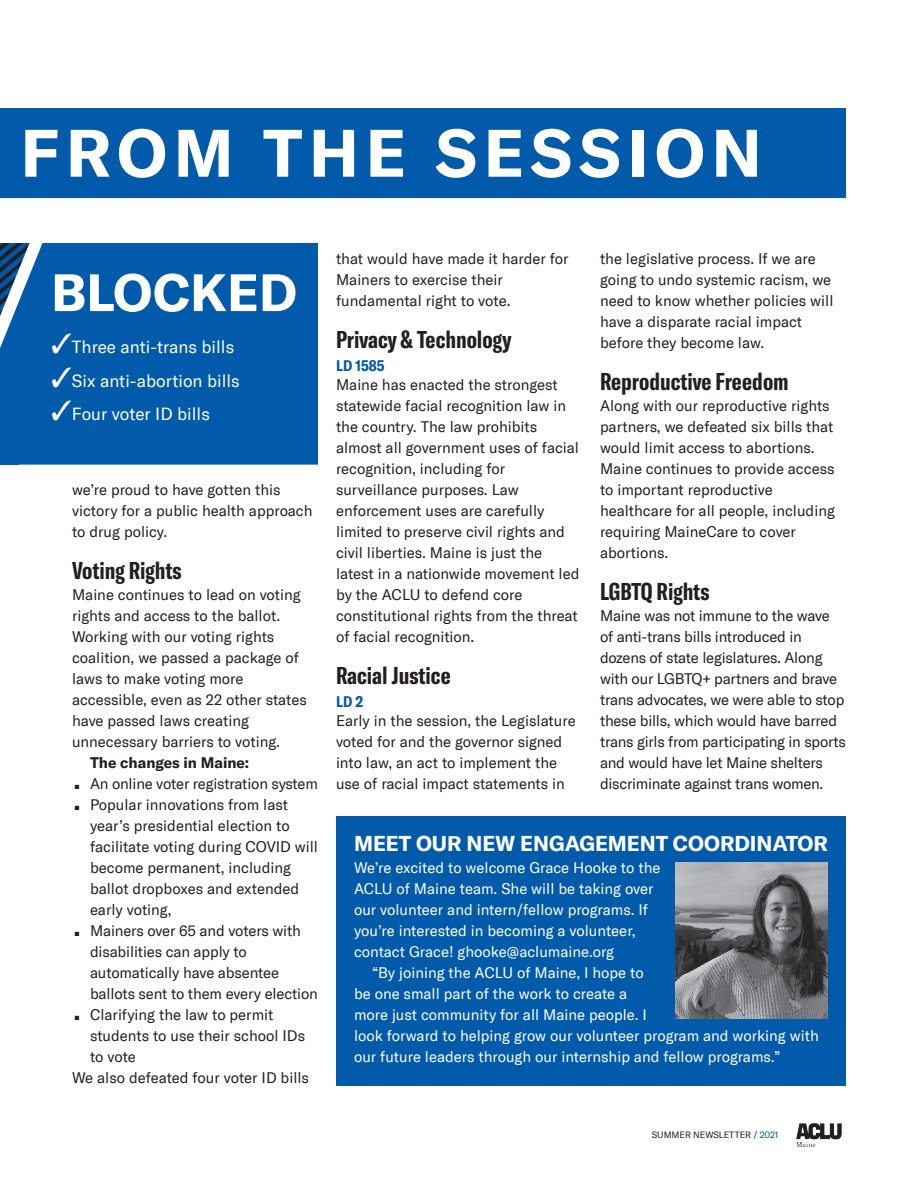
<style>
.page{position:relative;width:918px;height:1188px;background:#fff}
.page>*{position:absolute;margin:0;border:0;box-sizing:border-box;transform-origin:0 0}
.t1{font:700 66px "GT America";letter-spacing:.1em;color:#fff}
.t2{font:700 51.75px "GT America";color:#fff}
.t3{font:700 extra-condensed 24px "GT America";color:#231f20}
.t4{font:700 21px "GT America";letter-spacing:-.005em;color:#fff}
.t5{font:17.25px "GT America";color:#fff}
.t6{font:15px/21px "GT America";color:#231f20}
.t7{font:15px/21px "GT America";color:#fff}
.t8{font:700 15px "GT America";color:#231f20}
.t9{font:700 condensed 15px "GT America";color:#015aaa}
.t10{font:9px "GT America";letter-spacing:-.005em;color:#231f20}
.s1{color:#015aaa}
</style>
<div class="page">
<img style="left:796px;top:1123px;width:46px;height:24px">
<div style="left:0;top:108px;width:846px;height:90px;background:#015aaa"></div>
<div style="left:336px;top:816px;width:510px;height:270px;background:#015aaa"></div>
<div style="left:100px;top:243px;width:218px;height:222px;background:#015aaa"></div>
<svg style="left:0;top:243px;width:100px;height:222px;background:#1061ab"></svg>
<img style="left:675px;top:863px;width:153px;height:156px">
<h1 class="t1" style="left:20px;top:112px;width:743px">FROM THE SESSION</h1>
<h2 class="t2" style="left:51px;top:260px;width:248px">BLOCKED</h2>
<p class="t5" style="left:51px;top:337px;width:185px">✓Three anti-trans bills</p>
<p class="t5" style="left:51px;top:370px;width:190px">✓Six anti-abortion bills</p>
<p class="t5" style="left:51px;top:404px;width:160px">✓Four voter ID bills</p>
<p class="t6" style="left:72px;top:479px;width:242px">we’re proud to have gotten this victory for a public health approach to drug policy.</p>
<h3 class="t3" style="left:72px;top:556px;width:111px">Voting Rights</h3>
<p class="t6" style="left:72px;top:584px;width:236px">Maine continues to lead on voting rights and access to the ballot.<br>Working with our voting rights coalition, we passed a package of laws to make voting more accessible, even as 22 other states have passed laws creating unnecessary barriers to voting.</p>
<p class="t8" style="left:90px;top:753px;width:161px">The changes in Maine:</p>
<p class="t6" style="left:75px;top:773px;width:245px">■ An online voter registration system</p>
<p class="t6" style="left:90px;top:794px;width:230px;text-indent:-15px">■ Popular innovations from last year’s presidential election to facilitate voting during COVID will become permanent, including ballot dropboxes and extended early voting,</p>
<p class="t6" style="left:90px;top:920px;width:230px;text-indent:-15px">■ Mainers over 65 and voters with disabilities can apply to automatically have absentee ballots sent to them every election</p>
<p class="t6" style="left:75px;top:1004px;width:200px">■ Clarifying the law to permit</p>
<p class="t6" style="left:90px;top:1025px;width:217px">students to use their school IDs</p>
<p class="t6" style="left:90px;top:1046px;width:47px">to vote</p>
<p class="t6" style="left:72px;top:1067px;width:239px">We also defeated four voter ID bills</p>
<p class="t6" style="left:336px;top:248px;width:234px">that would have made it harder for<br>Mainers to exercise their fundamental right to vote.</p>
<h3 class="t3" style="left:336px;top:325px;width:177px">Privacy &amp; Technology</h3>
<p class="t9" style="left:336px;top:356px;width:50px">LD 1585</p>
<p class="t6" style="left:336px;top:374px;width:245px">Maine has enacted the strongest statewide facial recognition law in the country. The law prohibits almost all government uses of facial recognition, including for surveillance purposes. Law enforcement uses are carefully limited to preserve civil rights and civil liberties. Maine is just the latest in a nationwide movement led by the ACLU to defend core constitutional rights from the threat of facial recognition.</p>
<h3 class="t3" style="left:336px;top:661px;width:116px">Racial Justice</h3>
<p class="t9" style="left:336px;top:692px;width:29px">LD 2</p>
<p class="t6" style="left:336px;top:710px;width:241px">Early in the session, the Legislature voted for and the governor signed into law, an act to implement the use of racial impact statements in</p>
<p class="t6" style="left:600px;top:248px;width:235px">the legislative process. If we are going to undo systemic racism, we need to know whether policies will have a disparate racial impact before they become law.</p>
<h3 class="t3" style="left:600px;top:367px;width:190px">Reproductive Freedom</h3>
<p class="t6" style="left:600px;top:395px;width:237px">Along with our reproductive rights partners, we defeated six bills that would limit access to abortions.<br>Maine continues to provide access to important reproductive healthcare for all people, including requiring MaineCare to cover abortions.</p>
<h3 class="t3" style="left:600px;top:577px;width:111px">LGBTQ Rights</h3>
<p class="t6" style="left:600px;top:605px;width:247px">Maine was not immune to the wave of anti-trans bills introduced in dozens of state legislatures. Along with our LGBTQ+ partners and brave trans advocates, we were able to stop these bills, which would have barred trans girls from participating in sports and would have let Maine shelters discriminate against trans women.</p>
<h3 class="t4" style="left:354px;top:830px;width:476px">MEET OUR NEW ENGAGEMENT COORDINATOR</h3>
<p class="t7" style="left:354px;top:857px;width:308px">We’re excited to welcome Grace Hooke to the ACLU of Maine team. She will be taking over our volunteer and intern/fellow programs. If you’re interested in becoming a volunteer, contact Grace! ghooke@aclumaine.org</p>
<p class="t7" style="left:354px;top:962px;width:466px;text-indent:18px">“By joining the ACLU of Maine, I hope to<br>be one small part of the work to create a<br>more just community for all Maine people. I<br>look forward to helping grow our volunteer program and working with our future leaders through our internship and fellow programs.”</p>
<p class="t10" style="left:652px;top:1130px;width:128px">SUMMER NEWSLETTER / <span class="s1">2021</span></p>
</div>
